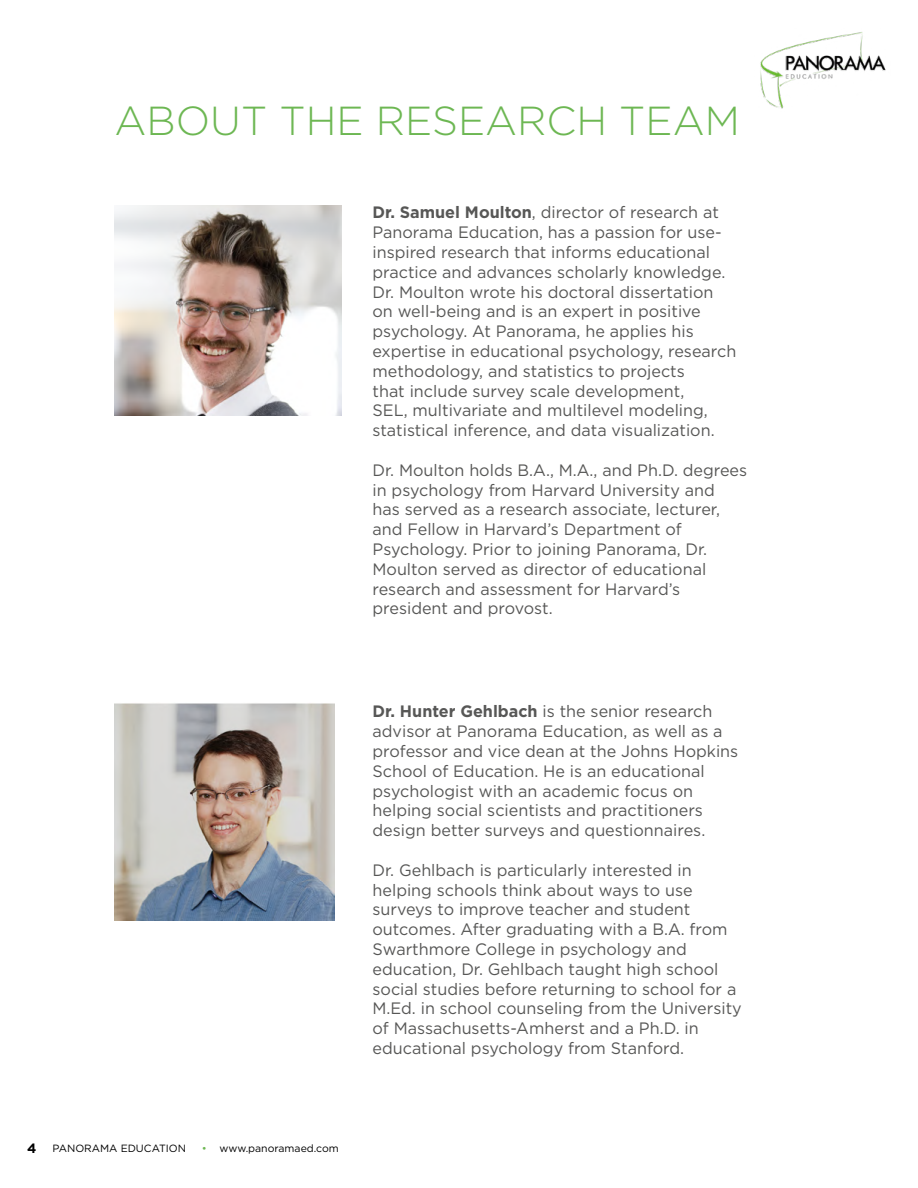
<style>
.page{position:relative;width:918px;height:1188px;background:#fff}
.page>*{position:absolute;margin:0;border:0;box-sizing:border-box;transform-origin:0 0}
.t1{font:300 40.5px "Gotham";color:#6db753}
.t2{font:16.5px/19.8px "Gotham";color:#575756}
.t3{font:10.5px "Gotham";color:#000}
.s1{font-weight:700}
.s2{font-weight:700;font-size:13.5px}
.s3{color:#6db753}
</style>
<div class="page">
<img style="left:760px;top:32px;width:126px;height:77px">
<img style="left:114px;top:703px;width:220px;height:218px">
<img style="left:115px;top:205px;width:227px;height:211px">
<h1 class="t1" style="left:115px;top:95px;width:627px">ABOUT THE RESEARCH TEAM</h1>
<p class="t2" style="left:373px;top:202px;width:365px"><span class="s1">Dr. Samuel Moulton</span>, director of research at Panorama Education, has a passion for use&shy;inspired research that informs educational practice and advances scholarly knowledge.<br>Dr. Moulton wrote his doctoral dissertation on well-being and is an expert in positive psychology. At Panorama, he applies his expertise in educational psychology, research methodology, and statistics to projects<br>that include survey scale development,<br>SEL, multivariate and multilevel modeling, statistical inference, and data visualization.</p>
<p class="t2" style="left:373px;top:460px;width:376px">Dr. Moulton holds B.A., M.A., and Ph.D. degrees in psychology from Harvard University and<br>has served as a research associate, lecturer, and Fellow in Harvard’s Department of Psychology. Prior to joining Panorama, Dr.<br>Moulton served as director of educational research and assessment for Harvard’s president and provost.</p>
<p class="t3" style="left:27px;top:1142px;width:161px"><span class="s2">4</span> PANORAMA EDUCATION</p>
<p class="t3" style="left:202px;top:1142px;width:138px"><span class="s3">•</span> www.panoramaed.com</p>
<p class="t2" style="left:373px;top:701px;width:367px"><span class="s1">Dr. Hunter Gehlbach</span> is the senior research advisor at Panorama Education, as well as a professor and vice dean at the Johns Hopkins School of Education. He is an educational psychologist with an academic focus on helping social scientists and practitioners design better surveys and questionnaires.</p>
<p class="t2" style="left:373px;top:860px;width:371px">Dr. Gehlbach is particularly interested in helping schools think about ways to use surveys to improve teacher and student outcomes. After graduating with a B.A. from Swarthmore College in psychology and education, Dr. Gehlbach taught high school social studies before returning to school for a M.Ed. in school counseling from the University of Massachusetts-Amherst and a Ph.D. in educational psychology from Stanford.</p>
</div>
